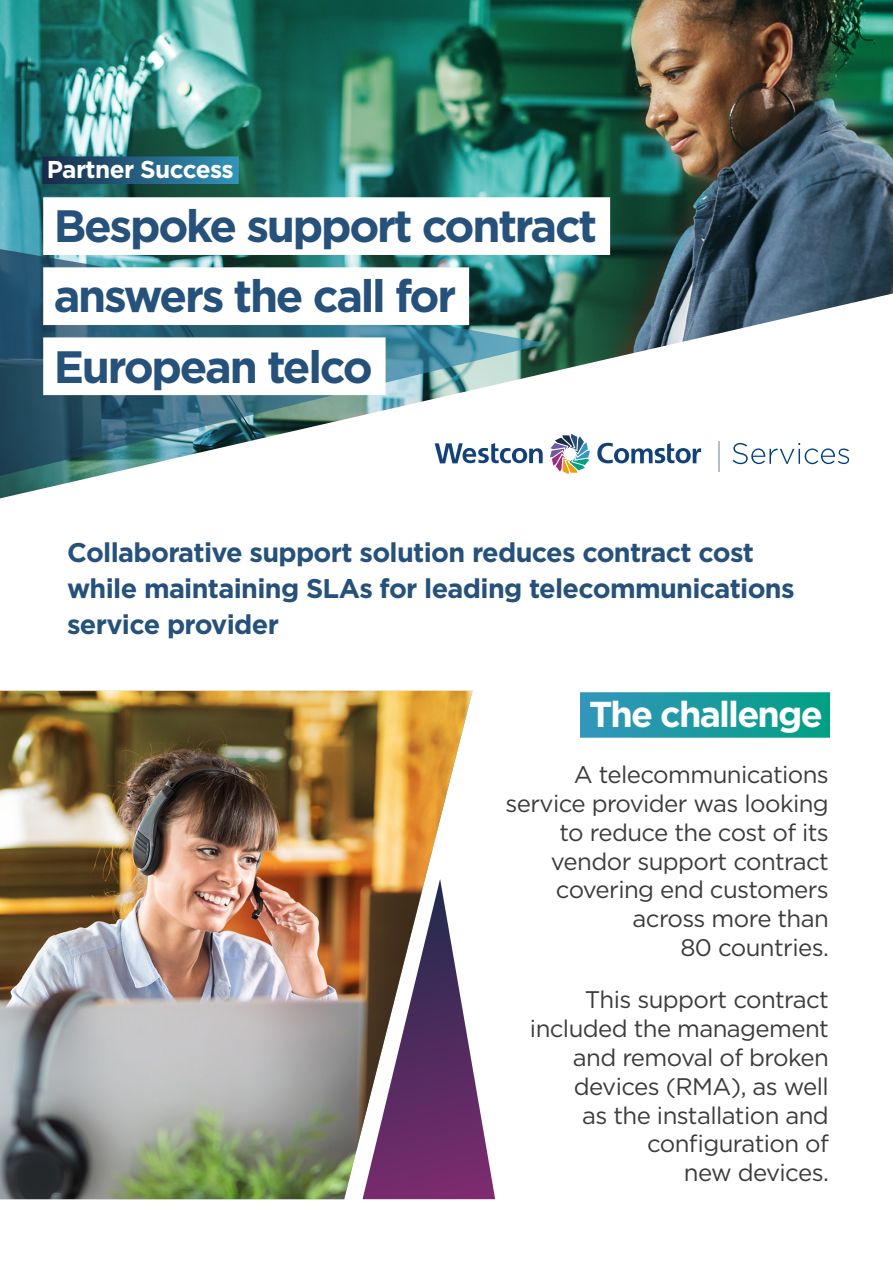
<style>
.page{position:relative;width:893px;height:1263px;background:#fff}
.page>*{position:absolute;margin:0;border:0;box-sizing:border-box;transform-origin:0 0}
.Large_White_Ribbon_-_Blue{font:700 45.3px "Gotham";letter-spacing:-.05em;color:#25517b}
.Ribbon_-_Light_Blue{font:700 36px "Gotham";letter-spacing:-.05em;color:#fff}
.Intro_copy{font:700 27px/36px "Gotham";letter-spacing:-.025em;color:#25517b}
.Ribbon_-_Blue{font:700 24.45px "Gotham";letter-spacing:-.025em;color:#fff}
.Intro_copy-2{font:24px/28.8px "Gotham";letter-spacing:-.025em;color:#3c3c3b}
</style>
<div class="page">
<img style="left:0;top:0;width:893px;height:293px">
<svg style="left:0;top:293px;width:893px;height:206px"></svg>
<img style="left:0;top:245px;width:548px;height:237px">
<hr style="left:718px;top:442px;width:2px;height:30px;background:#b3bec5">
<svg style="left:733px;top:443px;width:116px;height:21px"></svg>
<svg style="left:597px;top:443px;width:104px;height:20px"></svg>
<svg style="left:435px;top:443px;width:108px;height:20px"></svg>
<svg style="left:550px;top:434px;width:40px;height:40px"></svg>
<div style="left:42px;top:156px;width:197px;height:28px;background:linear-gradient(to right,#172a48,#3395bb)"></div>
<div style="left:43px;top:197px;width:567px;height:58px;background:#fff"></div>
<div style="left:43px;top:267px;width:426px;height:58px;background:#fff"></div>
<div style="left:43px;top:337px;width:343px;height:58px;background:#fff"></div>
<div style="left:580px;top:692px;width:250px;height:46px;background:linear-gradient(to right,#3396bc,#01a083)"></div>
<img style="left:0;top:691px;width:473px;height:508px">
<svg style="left:363px;top:879px;width:132px;height:320px"></svg>
<p class="Ribbon_-_Blue" style="left:47px;top:153px;width:188px">Partner Success</p>
<p class="Large_White_Ribbon_-_Blue" style="left:54px;top:196px;width:545px">Bespoke support contract</p>
<p class="Large_White_Ribbon_-_Blue" style="left:54px;top:266px;width:404px">answers the call for</p>
<p class="Large_White_Ribbon_-_Blue" style="left:54px;top:336px;width:321px">European telco</p>
<p class="Intro_copy" style="left:67px;top:534px;width:729px">Collaborative support solution reduces contract cost while maintaining SLAs for leading telecommunications service provider</p>
<p class="Ribbon_-_Light_Blue" style="left:589px;top:691px;width:235px">The challenge</p>
<p class="Intro_copy-2" style="left:574px;top:760px;width:256px">A telecommunications</p>
<p class="Intro_copy-2" style="left:505px;top:789px;width:325px">service provider was looking</p>
<p class="Intro_copy-2" style="left:560px;top:817px;width:271px">to reduce the cost of its</p>
<p class="Intro_copy-2" style="left:551px;top:846px;width:279px">vendor support contract covering end customers</p>
<p class="Intro_copy-2" style="left:633px;top:904px;width:198px">across more than</p>
<p class="Intro_copy-2" style="left:680px;top:933px;width:150px">80 countries.</p>
<p class="Intro_copy-2" style="left:585px;top:985px;width:245px">This support contract</p>
<p class="Intro_copy-2" style="left:530px;top:1014px;width:300px;text-align:right">included the management and removal of broken devices (RMA), as well<br>as the installation and configuration of</p>
<p class="Intro_copy-2" style="left:684px;top:1158px;width:146px">new devices.</p>
</div>
